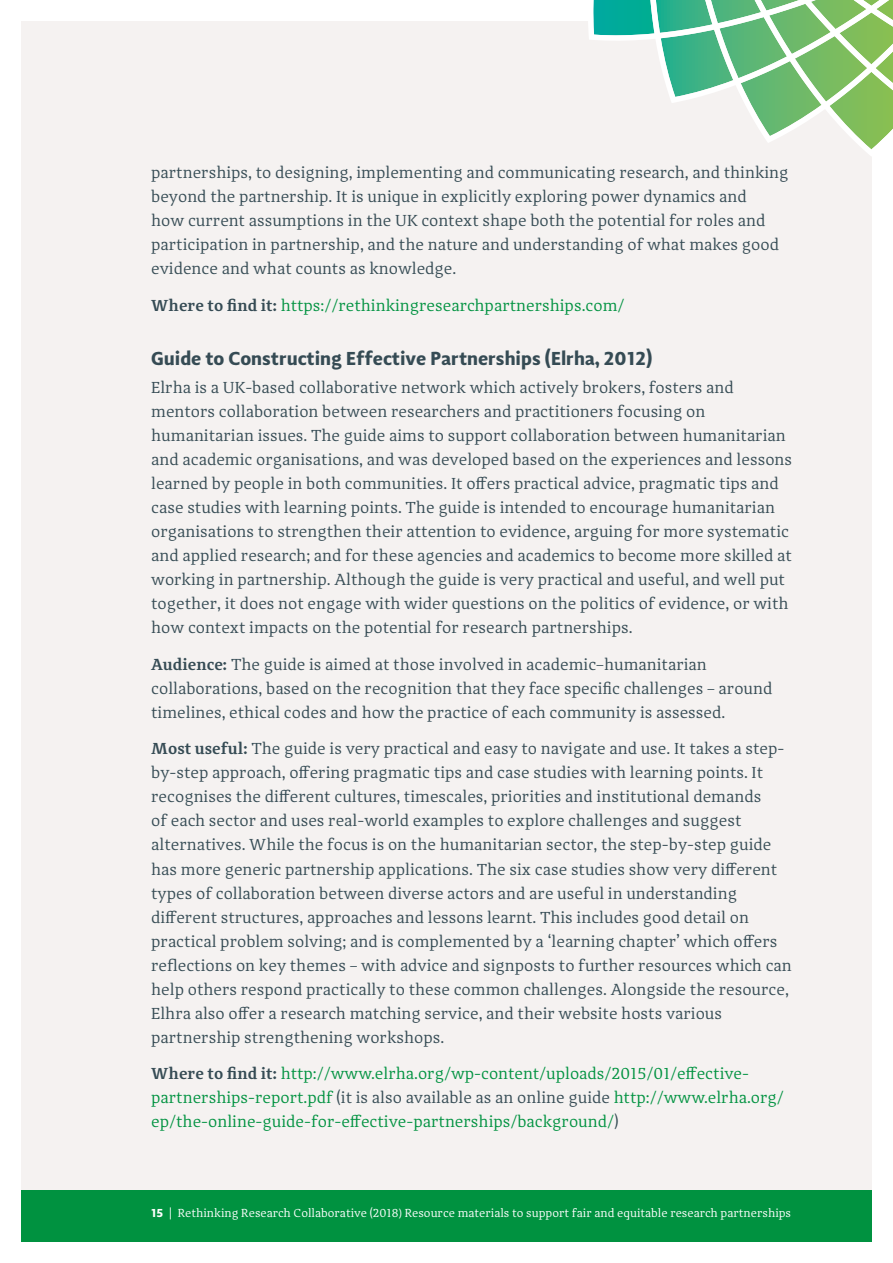
<style>
.page{position:relative;width:893px;height:1263px;background:#fff}
.page>*{position:absolute;margin:0;border:0;box-sizing:border-box;transform-origin:0 0}
.t1{font:700 19.5px "Adagio Sans";color:#354b54}
.t2{font:16.5px/24px "Adagio Serif";color:#354b54}
.t3{font:16.5px/24px "Adagio Serif";color:#009240}
.t4{font:12px "Adagio Serif";color:#fff}
.s1{font-weight:600;color:#354b54}
.s2{font-weight:600}
.s3{color:#354b54}
.s4{font-family:"Adagio Sans";font-weight:700}
.s5{font-family:"Myriad Pro"}
</style>
<div class="page">
<div style="left:21px;top:21px;width:851px;height:1221px;background:#f5f2f1"></div>
<div style="left:21px;top:1191px;width:851px;height:51px;background:#009240"></div>
<svg style="left:588px;top:0;width:305px;height:156px"></svg>
<p class="t2" style="left:151px;top:161px;width:639px">partnerships, to designing, implementing and communicating research, and thinking beyond the partnership. It is unique in explicitly exploring power dynamics and<br>how current assumptions in the UK context shape both the potential for roles and participation in partnership, and the nature and understanding of what makes good evidence and what counts as knowledge.</p>
<p class="t3" style="left:151px;top:293px;width:475px"><span class="s1">Where to find it:</span> https://rethinkingresearchpartnerships.com/</p>
<p class="t1" style="left:151px;top:345px;width:503px">Guide to Constructing Effective Partnerships (Elrha, 2012)</p>
<p class="t2" style="left:151px;top:375px;width:642px">Elrha is a UK-based collaborative network which actively brokers, fosters and mentors collaboration between researchers and practitioners focusing on humanitarian issues. The guide aims to support collaboration between humanitarian and academic organisations, and was developed based on the experiences and lessons learned by people in both communities. It offers practical advice, pragmatic tips and case studies with learning points. The guide is intended to encourage humanitarian organisations to strengthen their attention to evidence, arguing for more systematic and applied research; and for these agencies and academics to become more skilled at working in partnership. Although the guide is very practical and useful, and well put together, it does not engage with wider questions on the politics of evidence, or with how context impacts on the potential for research partnerships.</p>
<p class="t2" style="left:151px;top:652px;width:623px"><span class="s2">Audience:</span> The guide is aimed at those involved in academic–humanitarian collaborations, based on the recognition that they face specific challenges – around timelines, ethical codes and how the practice of each community is assessed.</p>
<p class="t2" style="left:151px;top:737px;width:642px"><span class="s2">Most useful:</span> The guide is very practical and easy to navigate and use. It takes a step&shy;by-step approach, offering pragmatic tips and case studies with learning points. It recognises the different cultures, timescales, priorities and institutional demands<br>of each sector and uses real-world examples to explore challenges and suggest alternatives. While the focus is on the humanitarian sector, the step-by-step guide has more generic partnership applications. The six case studies show very different types of collaboration between diverse actors and are useful in understanding different structures, approaches and lessons learnt. This includes good detail on practical problem solving; and is complemented by a ‘learning chapter’ which offers reflections on key themes – with advice and signposts to further resources which can help others respond practically to these common challenges. Alongside the resource, Elhra also offer a research matching service, and their website hosts various partnership strengthening workshops.</p>
<p class="t3" style="left:151px;top:1062px;width:634px"><span class="s1">Where to find it:</span> http://www.elrha.org/wp-content/uploads/2015/01/effective&shy;partnerships-report.pdf <span class="s3">(it is also available as an online guide</span> http://www.elrha.org/ ep/the-online-guide-for-effective-partnerships/background/<span class="s3">)</span></p>
<p class="t4" style="left:151px;top:1206px;width:641px"><span class="s4">15</span> | Rethinking Research Collaborative (2018<span class="s5">)</span> Resource materials to support fair and equitable research partnerships</p>
</div>
